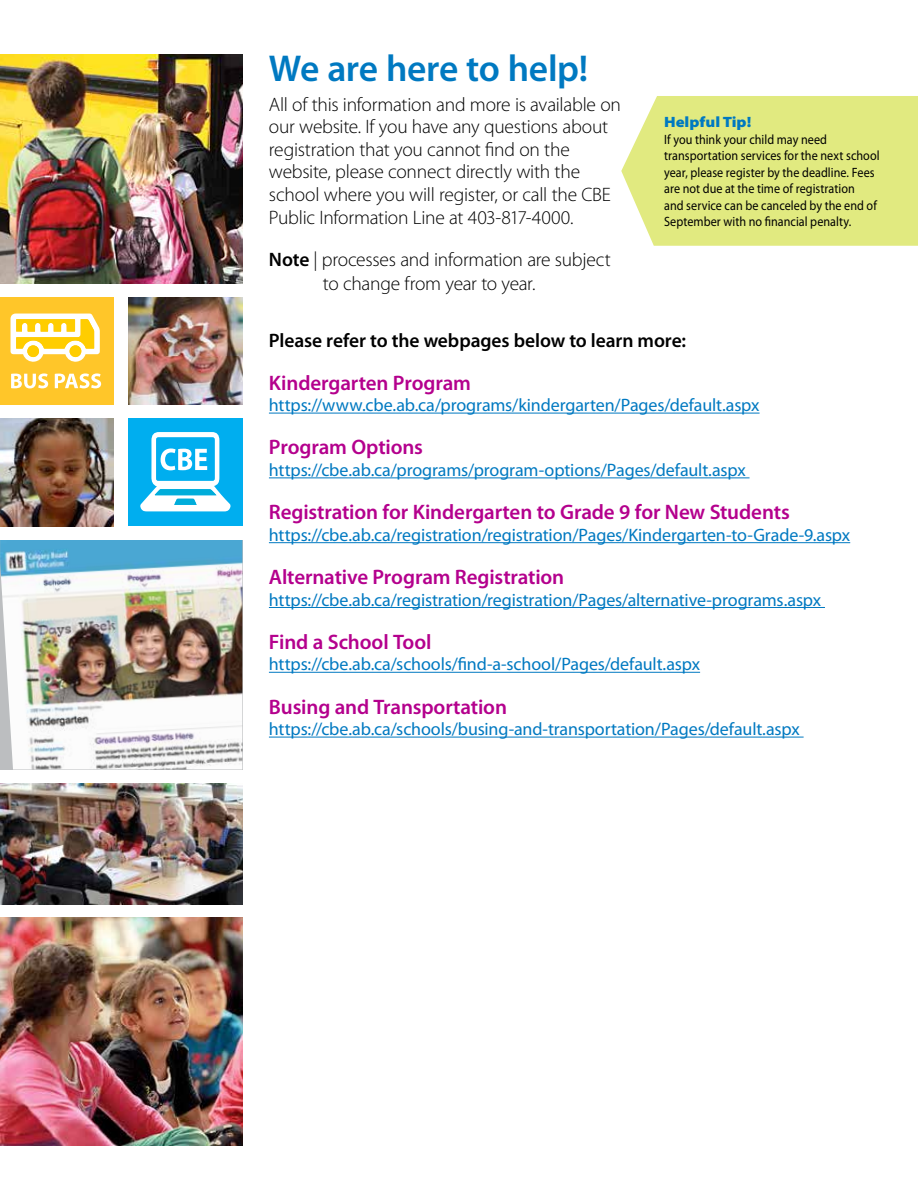
<style>
.page{position:relative;width:918px;height:1185px;background:#fff}
.page>*{position:absolute;margin:0;border:0;box-sizing:border-box;transform-origin:0 0}
.t1{font:600 37.5px "Myriad Pro";letter-spacing:-.01em;color:#0079c1}
.t2{font:600 21px "Myriad Pro";letter-spacing:-.005em;color:#b4008d}
.t3{font:300 19.5px/22.5px "Myriad Pro";letter-spacing:-.015em;color:#000}
.t4{font:600 19.5px "Myriad Pro";letter-spacing:-.005em;color:#000}
.t5{font:18px "Myriad Pro";letter-spacing:-.01em;color:#0079c1}
.t6{font:900 15px "Myriad Pro";color:#0079c1;scale:1.1 1}
.t7{font:13.5px/16.5px "Myriad Pro";letter-spacing:.005em;color:#000;scale:.9 1}
.s1{font-weight:600}
</style>
<div class="page">
<img style="left:0;top:917px;width:243px;height:228px">
<img style="left:0;top:540px;width:242px;height:230px">
<img style="left:0;top:54px;width:242px;height:230px">
<img style="left:0;top:783px;width:242px;height:121px">
<img style="left:0;top:418px;width:113px;height:108px">
<img style="left:129px;top:297px;width:114px;height:108px">
<div style="left:129px;top:418px;width:114px;height:108px;background:#00aeef"></div>
<svg style="left:140px;top:432px;width:91px;height:79px"></svg>
<div style="left:0;top:297px;width:113px;height:108px;background:#ffc629"></div>
<svg style="left:11px;top:314px;width:89px;height:48px"></svg>
<div style="left:27px;top:345px;width:12px;height:12px;background:#ffcd00;border-radius:50%"></div>
<div style="left:70px;top:345px;width:11px;height:12px;background:#ffcd00;border-radius:50%"></div>
<svg style="left:11px;top:373px;width:37px;height:15px"></svg>
<svg style="left:55px;top:373px;width:46px;height:15px"></svg>
<hr style="left:269px;top:413px;width:491px;height:1px;background:#0079c1">
<hr style="left:269px;top:477px;width:481px;height:1px;background:#0079c1">
<hr style="left:269px;top:542px;width:581px;height:1px;background:#0079c1">
<hr style="left:269px;top:607px;width:556px;height:1px;background:#0079c1">
<hr style="left:269px;top:672px;width:431px;height:1px;background:#0079c1">
<hr style="left:269px;top:737px;width:535px;height:1px;background:#0079c1">
<svg style="left:621px;top:96px;width:297px;height:150px;fill:#e1ea80"></svg>
<h1 class="t1" style="left:269px;top:45px;width:321px">We are here to help!</h1>
<p class="t3" style="left:269px;top:94px;width:354px">All of this information and more is available on our website. If you have any questions about registration that you cannot find on the website, please connect directly with the school where you will register, or call the CBE Public Information Line at 403-817-4000.</p>
<p class="t3" style="left:323px;top:247px;width:289px;line-height:24px;text-indent:-54px"><span class="s1">Note</span> | processes and information are subject to change from year to year.</p>
<p class="t4" style="left:269px;top:328px;width:419px">Please refer to the webpages below to learn more:</p>
<p class="t2" style="left:269px;top:369px;width:204px">Kindergarten Program</p>
<p class="t5" style="left:269px;top:394px;width:492px">https://www.cbe.ab.ca/programs/kindergarten/Pages/default.aspx</p>
<p class="t2" style="left:269px;top:434px;width:156px">Program Options</p>
<p class="t5" style="left:269px;top:459px;width:478px">https://cbe.ab.ca/programs/program-options/Pages/default.aspx</p>
<p class="t2" style="left:269px;top:499px;width:522px">Registration for Kindergarten to Grade 9 for New Students</p>
<p class="t5" style="left:269px;top:524px;width:583px">https://cbe.ab.ca/registration/registration/Pages/Kindergarten-to-Grade-9.aspx</p>
<p class="t2" style="left:269px;top:564px;width:297px">Alternative Program Registration</p>
<p class="t5" style="left:269px;top:589px;width:554px">https://cbe.ab.ca/registration/registration/Pages/alternative-programs.aspx</p>
<p class="t2" style="left:269px;top:628px;width:164px">Find a School Tool</p>
<p class="t5" style="left:269px;top:653px;width:433px">https://cbe.ab.ca/schools/find-a-school/Pages/default.aspx</p>
<p class="t2" style="left:269px;top:693px;width:240px">Busing and Transportation</p>
<p class="t5" style="left:269px;top:718px;width:532px">https://cbe.ab.ca/schools/busing-and-transportation/Pages/default.aspx</p>
<p class="t6" style="left:664px;top:112px;width:81px">Helpful Tip!</p>
<p class="t7" style="left:664px;top:131px;width:241px">If you think your child may need transportation services for the next school year, please register by the deadline. Fees are not due at the time of registration<br>and service can be canceled by the end of September with no financial penalty.</p>
</div>
